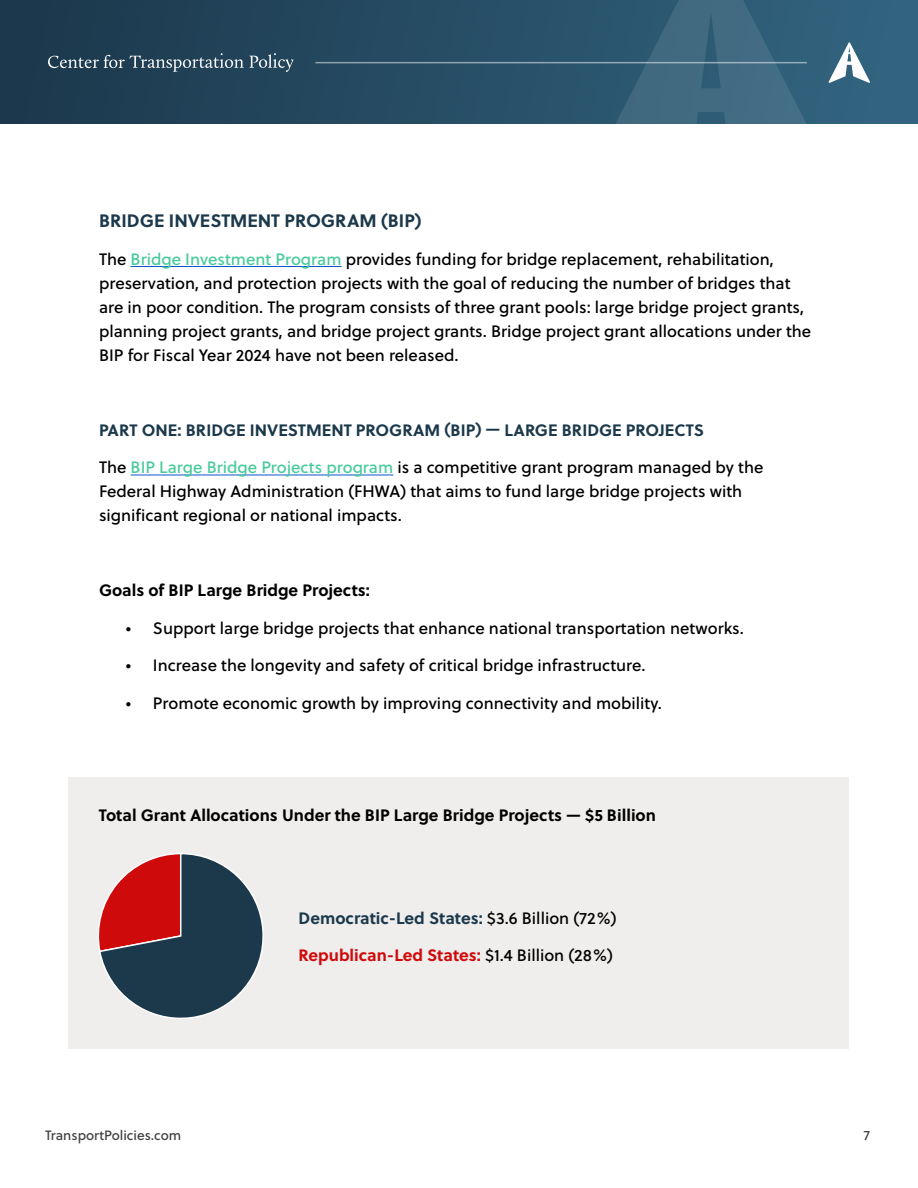
<style>
.page{position:relative;width:918px;height:1188px;background:#fff}
.page>*{position:absolute;margin:0;border:0;box-sizing:border-box;transform-origin:0 0}
.t1{font:700 18px "Soleil";color:#1c394c}
.t2{font:16.5px/24px "Soleil Bk";color:#000}
.t3{font:700 16.5px "Soleil";color:#1c394c}
.t4{font:700 16.5px "Soleil";color:#000}
.t5{font:700 16.5px "Soleil";color:#cf0a0a}
.t6{font:13.5px "Soleil Bk";color:#414142}
.s1{color:#48cb9a}
.s2{font-family:"Soleil Bk";font-weight:400;color:#000}
</style>
<div class="page">
<div style="left:0;top:0;width:918px;height:124px;background:#214258"></div>
<svg style="left:422px;top:0;width:496px;height:124px"></svg>
<svg style="left:48px;top:53px;width:246px;height:19px"></svg>
<svg style="left:829px;top:42px;width:41px;height:41px"></svg>
<hr style="left:315px;top:62px;width:492px;height:1px;background:#fff">
<div style="left:69px;top:777px;width:780px;height:272px;background:#efeeed"></div>
<hr style="left:131px;top:266px;width:211px;height:1px;background:#15c">
<hr style="left:131px;top:475px;width:262px;height:1px;background:#15c">
<svg style="left:98px;top:853px;width:166px;height:166px"></svg>
<p class="t1" style="left:99px;top:207px;width:324px">BRIDGE INVESTMENT PROGRAM (BIP)</p>
<p class="t2" style="left:99px;top:246px;width:714px">The <span class="s1">Bridge Investment Program</span> provides funding for bridge replacement, rehabilitation, preservation, and protection projects with the goal of reducing the number of bridges that are in poor condition. The program consists of three grant pools: large bridge project grants, planning project grants, and bridge project grants. Bridge project grant allocations under the BIP for Fiscal Year 2024 have not been released.</p>
<p class="t3" style="left:99px;top:417px;width:606px">PART ONE: BRIDGE INVESTMENT PROGRAM (BIP) — LARGE BRIDGE PROJECTS</p>
<p class="t2" style="left:99px;top:455px;width:666px">The <span class="s1">BIP Large Bridge Projects program</span> is a competitive grant program managed by the<br>Federal Highway Administration (FHWA) that aims to fund large bridge projects with significant regional or national impacts.</p>
<p class="t4" style="left:99px;top:578px;width:273px">Goals of BIP Large Bridge Projects:</p>
<p class="t2" style="left:126px;top:615px;width:619px">• Support large bridge projects that enhance national transportation networks.</p>
<p class="t2" style="left:126px;top:653px;width:521px">• Increase the longevity and safety of critical bridge infrastructure.</p>
<p class="t2" style="left:126px;top:690px;width:538px">• Promote economic growth by improving connectivity and mobility.</p>
<p class="t4" style="left:99px;top:803px;width:559px">Total Grant Allocations Under the BIP Large Bridge Projects — $5 Billion</p>
<p class="t3" style="left:299px;top:905px;width:320px">Democratic-Led States: <span class="s2">$3.6 Billion (72%)</span></p>
<p class="t5" style="left:299px;top:943px;width:316px">Republican-Led States: <span class="s2">$1.4 Billion (28%)</span></p>
<p class="t6" style="left:45px;top:1125px;width:138px">TransportPolicies.com</p>
<p class="t6" style="left:864px;top:1125px;width:8px">7</p>
</div>
